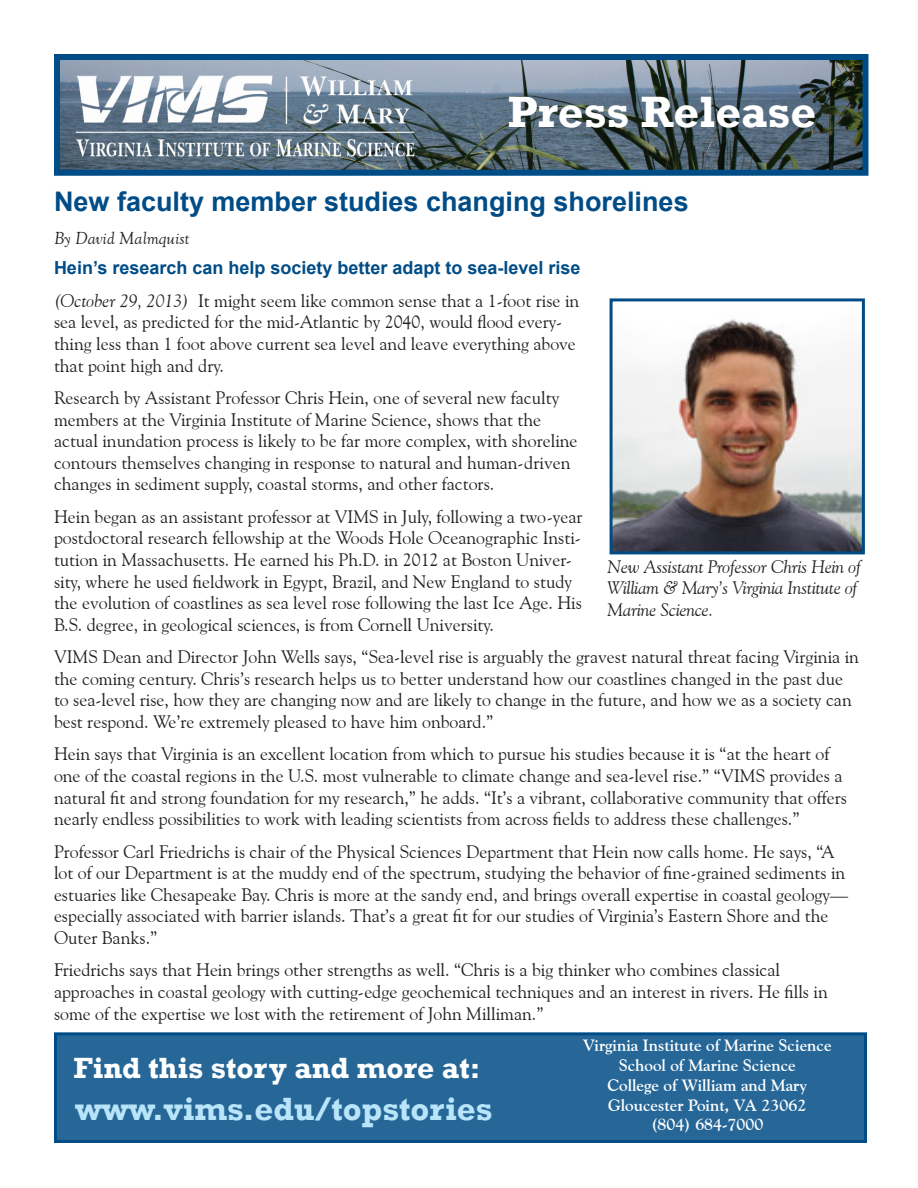
<style>
.page{position:relative;width:918px;height:1188px;background:#fff}
.page>*{position:absolute;margin:0;border:0;box-sizing:border-box;transform-origin:0 0}
.Press_Release_Headin{font:700 45px "Rockwell";color:#fff}
.Headline_-_Articles{font:700 33px "Rockwell";color:#b9e5fa}
.Headline_-_Articles-2{font:700 30px "Rockwell";color:#fff}
.Headline_-_Articles-3{font:700 27px "Arial";color:#004c86}
.Body_Text{font:18px/21.6px "Goudy Old Style BT";color:#231f20}
.Cutline{font:italic 18px/21.6px "Goudy Old Style BT";letter-spacing:-.01em;color:#231f20}
.Body_Text-2{font:700 18px "Arial";color:#004c86}
.By-line{font:italic 18px "Goudy Old Style T";color:#231f20}
.Headline_-_Articles-4{font:700 16.5px "Goudy Old Style BT";color:#fff}
.s1{font-style:italic}
</style>
<div class="page">
<div style="left:56px;top:1034px;width:810px;height:108px;background:#266798"></div>
<div style="left:54px;top:1032px;width:813px;height:111px;border:3px solid #004c86"></div>
<img style="left:61px;top:61px;width:800px;height:108px">
<div style="left:54px;top:54px;width:814px;height:122px;border:6px solid #004c86"></div>
<img style="left:69px;top:70px;width:351px;height:94px">
<img style="left:614px;top:319px;width:247px;height:231px">
<div style="left:610px;top:298px;width:255px;height:256px;border:3px solid #004c86"></div>
<p class="Press_Release_Headin" style="left:508px;top:84px;width:310px">Press Release</p>
<p class="Headline_-_Articles-3" style="left:54px;top:184px;width:636px">New faculty member studies changing shorelines</p>
<p class="By-line" style="left:54px;top:228px;width:137px">By David Malmquist</p>
<p class="Body_Text-2" style="left:54px;top:256px;width:528px">Hein’s research can help society better adapt to sea-level rise</p>
<p class="Body_Text" style="left:54px;top:289px;width:527px"><span class="s1">(October 29, 2013)</span> It might seem like common sense that a 1-foot rise in sea level, as predicted for the mid-Atlantic by 2040, would flood every&shy;thing less than 1 foot above current sea level and leave everything above that point high and dry.</p>
<p class="Body_Text" style="left:54px;top:387px;width:525px">Research by Assistant Professor Chris Hein, one of several new faculty members at the Virginia Institute of Marine Science, shows that the actual inundation process is likely to be far more complex, with shoreline contours themselves changing in response to natural and human-driven changes in sediment supply, coastal storms, and other factors.</p>
<p class="Body_Text" style="left:54px;top:505px;width:530px">Hein began as an assistant professor at VIMS in July, following a two-year postdoctoral research fellowship at the Woods Hole Oceanographic Insti&shy;tution in Massachusetts. He earned his Ph.D. in 2012 at Boston Univer&shy;sity, where he used fieldwork in Egypt, Brazil, and New England to study the evolution of coastlines as sea level rose following the last Ice Age. His B.S. degree, in geological sciences, is from Cornell University.</p>
<p class="Body_Text" style="left:54px;top:646px;width:807px">VIMS Dean and Director John Wells says, “Sea-level rise is arguably the gravest natural threat facing Virginia in the coming century. Chris’s research helps us to better understand how our coastlines changed in the past due to sea-level rise, how they are changing now and are likely to change in the future, and how we as a society can best respond. We’re extremely pleased to have him onboard.”</p>
<p class="Body_Text" style="left:54px;top:743px;width:794px">Hein says that Virginia is an excellent location from which to pursue his studies because it is “at the heart of one of the coastal regions in the U.S. most vulnerable to climate change and sea-level rise.” “VIMS provides a natural fit and strong foundation for my research,” he adds. “It’s a vibrant, collaborative community that offers nearly endless possibilities to work with leading scientists from across fields to address these challenges.”</p>
<p class="Body_Text" style="left:54px;top:840px;width:796px">Professor Carl Friedrichs is chair of the Physical Sciences Department that Hein now calls home. He says, “A lot of our Department is at the muddy end of the spectrum, studying the behavior of fine-grained sediments in estuaries like Chesapeake Bay. Chris is more at the sandy end, and brings overall expertise in coastal geology— especially associated with barrier islands. That’s a great fit for our studies of Virginia’s Eastern Shore and the Outer Banks.”</p>
<p class="Body_Text" style="left:54px;top:959px;width:775px">Friedrichs says that Hein brings other strengths as well. “Chris is a big thinker who combines classical approaches in coastal geology with cutting-edge geochemical techniques and an interest in rivers. He fills in some of the expertise we lost with the retirement of John Milliman.”</p>
<p class="Cutline" style="left:608px;top:555px;width:255px">New Assistant Professor Chris Hein of<br>William &amp; Mary’s Virginia Institute of<br>Marine Science.</p>
<p class="Headline_-_Articles-2" style="left:74px;top:1049px;width:408px">Find this story and more at:</p>
<p class="Headline_-_Articles" style="left:75px;top:1089px;width:419px">www.vims.edu/topstories</p>
<p class="Headline_-_Articles-4" style="left:583px;top:1035px;width:250px">Virginia Institute of Marine Science</p>
<p class="Headline_-_Articles-4" style="left:619px;top:1055px;width:179px">School of Marine Science</p>
<p class="Headline_-_Articles-4" style="left:607px;top:1075px;width:201px">College of William and Mary</p>
<p class="Headline_-_Articles-4" style="left:608px;top:1095px;width:200px">Gloucester Point, VA 23062</p>
<p class="Headline_-_Articles-4" style="left:651px;top:1114px;width:114px">(804) 684-7000</p>
</div>
